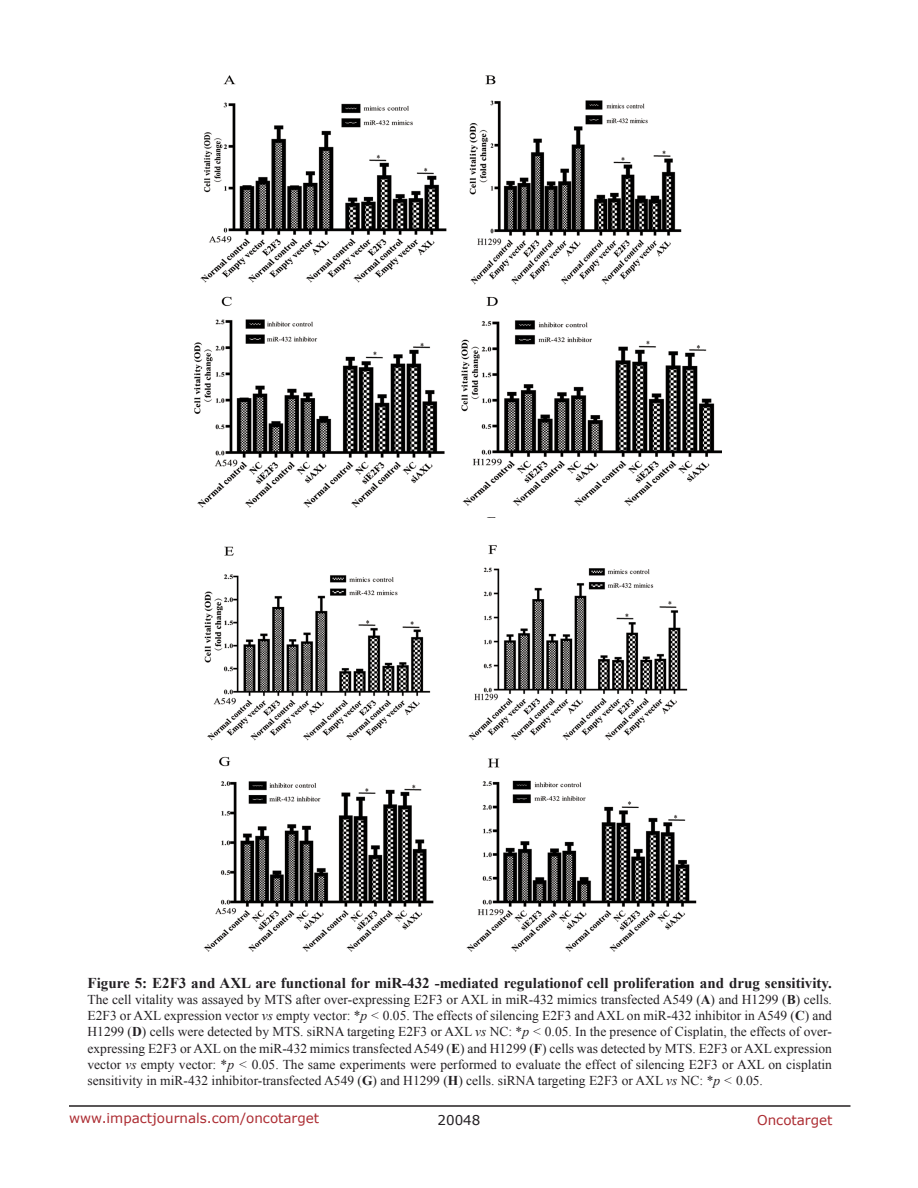
<style>
.page{position:relative;width:918px;height:1188px;background:#fff}
.page>*{position:absolute;margin:0;border:0;box-sizing:border-box;transform-origin:0 0}
.FigureText{font:700 15px "Times New Roman";color:#221f22}
.FigureText-2{font:13.5px/16.2px "Times New Roman";color:#221f22;text-align:justify}
.t1{font:13.5px "Verdana";color:#ac2b31}
.t2{font:13.5px "Verdana";color:#221f22}
.s1{font-weight:700}
.s2{font-style:italic}
</style>
<div class="page">
<hr style="left:69px;top:1105px;width:781px;height:2px;background:#231f20">
<img style="left:194px;top:76px;width:528px;height:432px">
<img style="left:203px;top:545px;width:494px;height:406px">
<p class="FigureText" style="left:88px;top:972px;width:746px">Figure 5: E2F3 and AXL are functional for miR-432 -mediated regulationof cell proliferation and drug sensitivity.</p>
<p class="FigureText-2" style="left:88px;top:991px;width:746px">The cell vitality was assayed by MTS after over-expressing E2F3 or AXL in miR-432 mimics transfected A549 (<span class="s1">A</span>) and H1299 (<span class="s1">B</span>) cells.<br>E2F3 or AXL expression vector <span class="s2">vs</span> empty vector: *<span class="s2">p &lt;</span> 0.05. The effects of silencing E2F3 and AXL on miR-432 inhibitor in A549 (<span class="s1">C</span>) and H1299 (<span class="s1">D</span>) cells were detected by MTS. siRNA targeting E2F3 or AXL <span class="s2">vs</span> NC: *<span class="s2">p &lt;</span> 0.05. In the presence of Cisplatin, the effects of over&shy;expressing E2F3 or AXL on the miR-432 mimics transfected A549 (<span class="s1">E</span>) and H1299 (<span class="s1">F</span>) cells was detected by MTS. E2F3 or AXL expression vector <span class="s2">vs</span> empty vector: *<span class="s2">p &lt;</span> 0.05. The same experiments were performed to evaluate the effect of silencing E2F3 or AXL on cisplatin sensitivity in miR-432 inhibitor-transfected A549 (<span class="s1">G</span>) and H1299 (<span class="s1">H</span>) cells. siRNA targeting E2F3 or AXL <span class="s2">vs</span> NC: *<span class="s2">p &lt;</span> 0.05.</p>
<p class="t1" style="left:69px;top:1109px;width:252px">www.impactjournals.com/oncotarget</p>
<p class="t2" style="left:438px;top:1111px;width:44px">20048</p>
<p class="t1" style="left:757px;top:1111px;width:77px">Oncotarget</p>
</div>
